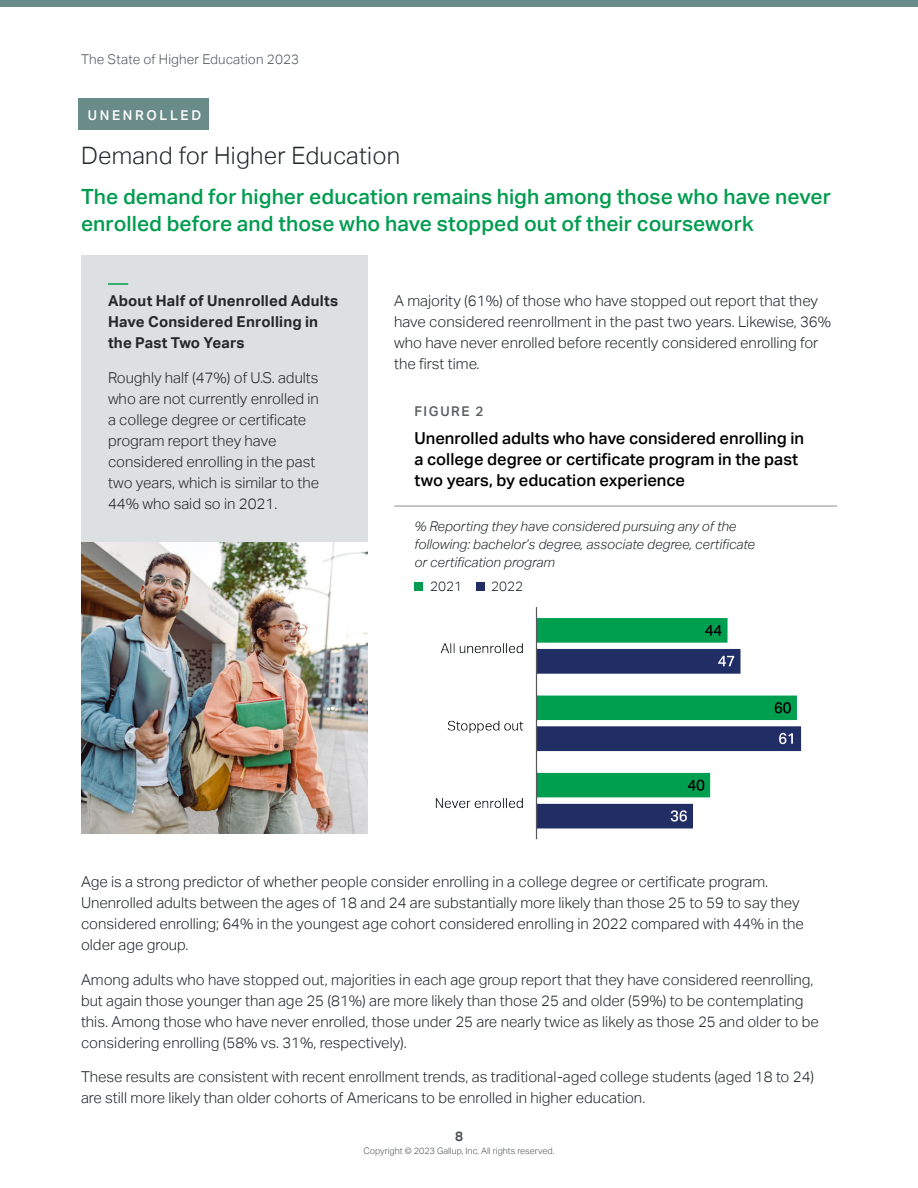
<style>
.page{position:relative;width:918px;height:1188px;background:#fff}
.page>*{position:absolute;margin:0;border:0;box-sizing:border-box;transform-origin:0 0}
.Headers_page_header{font:300 24px "Aktiv Grotesk";letter-spacing:.01em;color:#23282a}
.Labels_subhead_1{font:500 21px/27px "Aktiv Grotesk";letter-spacing:.005em;color:#009c4f}
.Charts_Tables_element_title{font:500 16.5px/21px "Aktiv Grotesk";color:#000}
.Body_body{font:300 15px/21px "Aktiv Grotesk";color:#23282a}
.Body_body_shaded{font:300 15px/21px "Aktiv Grotesk";color:#23282a}
.Labels_subhead_2_hat_shade{font:700 15px/21px "Aktiv Grotesk";letter-spacing:.015em;color:#23282a}
.Charts_Tables_body_italic{font:italic 300 13.5px/18px "Aktiv Grotesk";color:#23282a}
.t1{font:300 13.5px "Aktiv Grotesk";letter-spacing:.01em;color:#52575a}
.Labels_tag_shaded{font:500 13.5px "Aktiv Grotesk";letter-spacing:.2em;color:#fff}
.t2{font:300 13.5px "Aktiv Grotesk";color:#23282a}
.Charts_Tables_element_label{font:500 13.5px "Aktiv Grotesk";letter-spacing:.12em;color:#595e61}
.t3{font:700 13.5px "Aktiv Grotesk";color:#52575a}
.t4{font:300 9px "Aktiv Grotesk";color:#52575a}
</style>
<div class="page">
<div style="left:0;top:0;width:918px;height:6px;background:#6a8c89"></div>
<div style="left:78px;top:99px;width:131px;height:31px;background:#6a8c89"></div>
<div style="left:81px;top:255px;width:286px;height:111px;background:#dce0e1"></div>
<svg style="left:108px;top:283px;width:21px;height:2px"></svg>
<div style="left:81px;top:345px;width:286px;height:198px;background:#dce0e1"></div>
<hr style="left:394px;top:506px;width:443px;height:1px;background:#878b8d">
<div style="left:414px;top:582px;width:9px;height:9px;background:#009c4f"></div>
<div style="left:476px;top:582px;width:8px;height:9px;background:#222d65"></div>
<img style="left:435px;top:608px;width:367px;height:231px">
<img style="left:81px;top:542px;width:286px;height:292px">
<p class="t1" style="left:81px;top:51px;width:220px">The State of Higher Education 2023</p>
<p class="Labels_tag_shaded" style="left:88px;top:108px;width:115px">UNENROLLED</p>
<h3 class="Headers_page_header" style="left:81px;top:142px;width:321px">Demand for Higher Education</h3>
<p class="Labels_subhead_1" style="left:81px;top:184px;width:752px">The demand for higher education remains high among those who have never enrolled before and those who have stopped out of their coursework</p>
<p class="Labels_subhead_2_hat_shade" style="left:108px;top:291px;width:232px">About Half of Unenrolled Adults<br>Have Considered Enrolling in the Past Two Years</p>
<p class="Body_body_shaded" style="left:108px;top:367px;width:213px">Roughly half (47%) of U.S. adults who are not currently enrolled in a college degree or certificate program report they have considered enrolling in the past two years, which is similar to the<br>44% who said so in 2021.</p>
<p class="Body_body" style="left:394px;top:291px;width:438px">A majority (61%) of those who have stopped out report that they have considered reenrollment in the past two years. Likewise, 36% who have never enrolled before recently considered enrolling for the first time.</p>
<p class="Charts_Tables_element_label" style="left:414px;top:403px;width:70px">FIGURE 2</p>
<p class="Charts_Tables_element_title" style="left:414px;top:427px;width:391px">Unenrolled adults who have considered enrolling in a college degree or certificate program in the past two years, by education experience</p>
<p class="Charts_Tables_body_italic" style="left:414px;top:517px;width:342px">% Reporting they have considered pursuing any of the following: bachelor’s degree, associate degree, certificate or certification program</p>
<p class="t2" style="left:430px;top:579px;width:33px">2021</p>
<p class="t2" style="left:491px;top:579px;width:33px">2022</p>
<p class="Body_body" style="left:81px;top:872px;width:725px">Age is a strong predictor of whether people consider enrolling in a college degree or certificate program.<br>Unenrolled adults between the ages of 18 and 24 are substantially more likely than those 25 to 59 to say they considered enrolling; 64% in the youngest age cohort considered enrolling in 2022 compared with 44% in the older age group.</p>
<p class="Body_body" style="left:81px;top:969px;width:739px">Among adults who have stopped out, majorities in each age group report that they have considered reenrolling, but again those younger than age 25 (81%) are more likely than those 25 and older (59%) to be contemplating this. Among those who have never enrolled, those under 25 are nearly twice as likely as those 25 and older to be considering enrolling (58% vs. 31%, respectively).</p>
<p class="Body_body" style="left:81px;top:1067px;width:735px">These results are consistent with recent enrollment trends, as traditional-aged college students (aged 18 to 24) are still more likely than older cohorts of Americans to be enrolled in higher education.</p>
<p class="t3" style="left:455px;top:1128px;width:9px">8</p>
<p class="t4" style="left:363px;top:1146px;width:193px">Copyright © 2023 Gallup, Inc. All rights reserved.</p>
</div>
